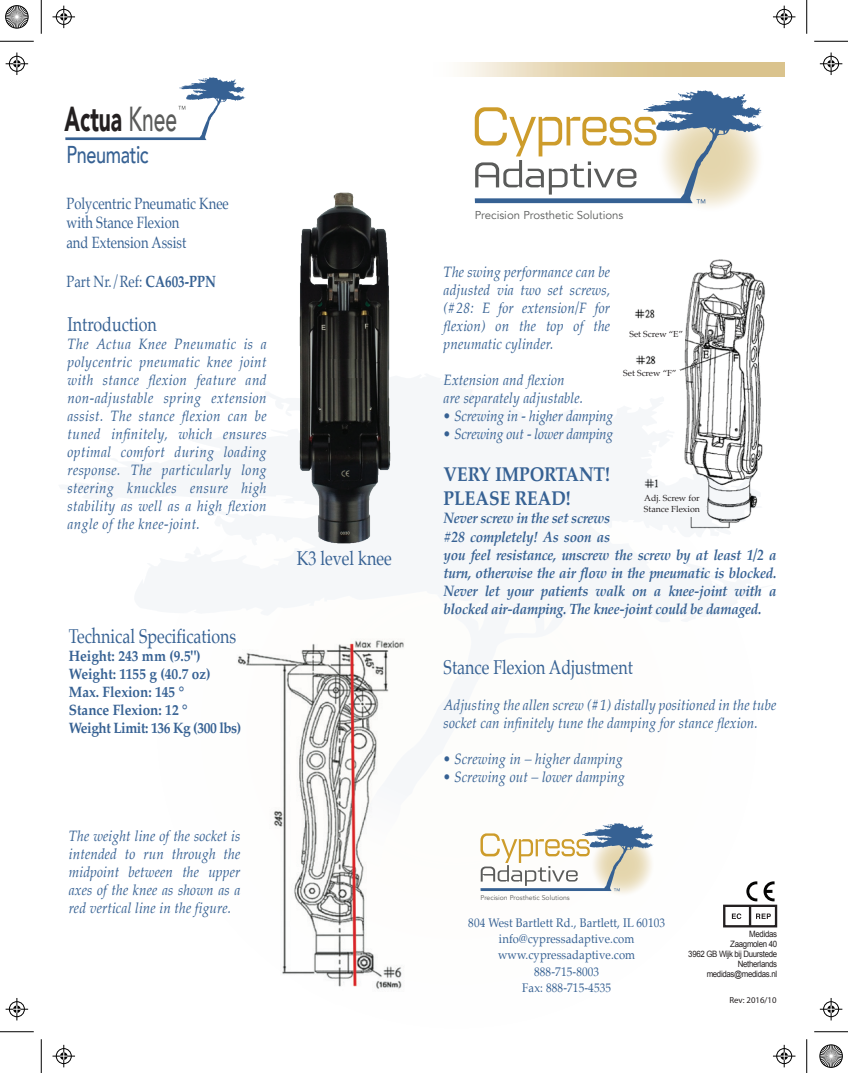
<style>
.page{position:relative;width:848px;height:1073px;background:#fff}
.page>*{position:absolute;margin:0;border:0;box-sizing:border-box;transform-origin:0 0}
.t1{font:900 34.62px "Avenir";color:#231f20;scale:.61 1}
.t2{font:500 24.25px "Avenir";letter-spacing:-.02em;color:#366193;scale:.74 1}
.t3{font:20px "Palatino";color:#366193;scale:.8 1}
.t4{font:700 20px/24px "Palatino";letter-spacing:-.005em;color:#366193;scale:.87 1}
.t5{font:16.38px/19.6px "Palatino";color:#366193;scale:.8 1}
.t6{font:italic 15px/18px "Palatino";letter-spacing:.01em;color:#366193;text-align:justify;scale:.9 1}
.t7{font:italic 700 15px/18px "Palatino";letter-spacing:-.02em;color:#366193;scale:.9 1}
.t8{font:700 15px/18px "Palatino";color:#366193;scale:.9 1}
.t9{font:italic 15px "Palatino";letter-spacing:-.01em;color:#366193;scale:.9 1}
.t10{font:italic 15px "Palatino";letter-spacing:-.015em;color:#366193;scale:.9 1}
.t11{font:12.5px/16.2px "Palatino";letter-spacing:.01em;color:#366193;text-align:center;scale:.9 1}
.t12{font:11.38px "Avenir";color:#5a5b5a}
.t13{font:8.75px/10px "Arial";letter-spacing:-.04em;color:#231f20;text-align:right;scale:.9 1}
.t14{font:8.75px/11.8px "Palatino";color:#231f20}
.t15{font:8.75px "Myriad Pro";color:#231f20}
.t16{font:6.88px "Avenir";color:#5a5b5a}
.s1{font-weight:500;color:#5a5b5a}
.s2{font-weight:700}
</style>
<div class="page">
<img style="left:635px;top:259px;width:130px;height:114px">
<div style="left:626px;top:328px;width:58px;height:16px;background:#fff"></div>
<div style="left:622px;top:370px;width:58px;height:16px;background:#fff"></div>
<svg style="left:644px;top:373px;width:119px;height:157px"></svg>
<svg style="left:292px;top:639px;width:112px;height:350px"></svg>
<svg style="left:590px;top:832px;width:64px;height:64px"></svg>
<svg style="left:460px;top:63px;width:324px;height:14px;background:#e2d0a7"></svg>
<svg style="left:656px;top:105px;width:107px;height:107px"></svg>
<svg style="left:474px;top:90px;width:289px;height:113px"></svg>
<svg style="left:480px;top:823px;width:174px;height:68px"></svg>
<svg style="left:65px;top:77px;width:181px;height:63px"></svg>
<div style="left:270px;top:190px;width:192px;height:430px;background:#f6f8fa"></div>
<img style="left:299px;top:192px;width:92px;height:352px">
<img style="left:326px;top:359px;width:35px;height:18px">
<svg style="left:746px;top:881px;width:11px;height:20px"></svg>
<svg style="left:763px;top:881px;width:11px;height:20px"></svg>
<div style="left:723px;top:904px;width:54px;height:23px;border:2px solid #231f20"></div>
<hr style="left:748px;top:905px;width:3px;height:21px;background:#231f20">
<svg style="left:731px;top:913px;width:10px;height:6px"></svg>
<svg style="left:756px;top:913px;width:14px;height:6px"></svg>
<hr style="left:0;top:41px;width:34px;height:1px;background:#000">
<hr style="left:814px;top:41px;width:34px;height:1px;background:#000">
<hr style="left:0;top:1031px;width:34px;height:1px;background:#000">
<hr style="left:814px;top:1031px;width:34px;height:1px;background:#000">
<hr style="left:41px;top:0;width:1px;height:34px;background:#000">
<hr style="left:41px;top:1039px;width:1px;height:33px;background:#000">
<hr style="left:806px;top:0;width:1px;height:34px;background:#000">
<hr style="left:806px;top:1039px;width:1px;height:33px;background:#000">
<svg style="left:52px;top:6px;width:23px;height:22px"></svg>
<svg style="left:773px;top:6px;width:22px;height:22px"></svg>
<svg style="left:52px;top:1044px;width:23px;height:23px"></svg>
<svg style="left:773px;top:1044px;width:22px;height:23px"></svg>
<svg style="left:6px;top:52px;width:22px;height:23px"></svg>
<svg style="left:6px;top:998px;width:22px;height:22px"></svg>
<svg style="left:819px;top:52px;width:23px;height:23px"></svg>
<svg style="left:819px;top:998px;width:23px;height:22px"></svg>
<svg style="left:5px;top:5px;width:24px;height:24px"></svg>
<svg style="left:819px;top:1044px;width:24px;height:24px"></svg>
<h1 class="t1" style="left:65px;top:89px;width:186px">Actua <span class="s1">Knee</span></h1>
<h2 class="t2" style="left:66px;top:133px;width:113px">Pneumatic</h2>
<p class="t5" style="left:66px;top:193px;width:204px">Polycentric Pneumatic Knee with Stance Flexion<br>and Extension Assist</p>
<p class="t5" style="left:66px;top:271px;width:188px">Part Nr./Ref: <span class="s2">CA603-PPN</span></p>
<h3 class="t3" style="left:68px;top:307px;width:113px">Introduction</h3>
<p class="t6" style="left:68px;top:334px;width:223px">The Actua Knee Pneumatic is a polycentric pneumatic knee joint with stance flexion feature and non-adjustable spring extension assist. The stance flexion can be tuned infinitely, which ensures optimal comfort during loading response. The particularly long steering knuckles ensure high stability as well as a high flexion angle of the knee-joint.</p>
<h3 class="t3" style="left:69px;top:619px;width:211px">Technical Specifications</h3>
<p class="t8" style="left:69px;top:646px;width:193px">Height: 243 mm (9.5")<br>Weight: 1155 g (40.7 oz)<br>Max. Flexion: 145 °<br>Stance Flexion: 12 °<br>Weight Limit: 136 Kg (300 lbs)</p>
<h3 class="t3" style="left:297px;top:542px;width:120px">K3 level knee</h3>
<p class="t6" style="left:69px;top:826px;width:192px">The weight line of the socket is intended to run through the midpoint between the upper axes of the knee as shown as a red vertical line in the figure.</p>
<p class="t12" style="left:474px;top:208px;width:150px">Precision Prosthetic Solutions</p>
<p class="t6" style="left:443px;top:263px;width:186px">The swing performance can be adjusted via two set screws, (#28: E for extension/F for flexion) on the top of the pneumatic cylinder.</p>
<p class="t6" style="left:443px;top:371px;width:157px">Extension and flexion are separately adjustable.</p>
<p class="t9" style="left:443px;top:403px;width:190px">• Screwing in - higher damping</p>
<p class="t10" style="left:443px;top:421px;width:190px">• Screwing out - lower damping</p>
<h3 class="t4" style="left:443px;top:462px;width:192px">VERY IMPORTANT!<br>PLEASE READ!</h3>
<p class="t7" style="left:443px;top:509px;width:371px">Never screw in the set screws<br>#28 completely! As soon as<br>you feel resistance, unscrew the screw by at least 1/2 a turn, otherwise the air flow in the pneumatic is blocked.<br>Never let your patients walk on a knee-joint with a blocked air-damping. The knee-joint could be damaged.</p>
<p class="t14" style="left:629px;top:328px;width:55px">Set Screw “E”</p>
<p class="t14" style="left:623px;top:367px;width:55px">Set Screw “F”</p>
<p class="t14" style="left:644px;top:491px;width:57px">Adj. Screw for<br>Stance Flexion</p>
<h3 class="t3" style="left:443px;top:650px;width:238px">Stance Flexion Adjustment</h3>
<p class="t6" style="left:443px;top:695px;width:371px">Adjusting the allen screw (#1) distally positioned in the tube socket can infinitely tune the damping for stance flexion.</p>
<p class="t6" style="left:443px;top:749px;width:200px">• Screwing in – higher damping</p>
<p class="t6" style="left:443px;top:767px;width:203px">• Screwing out – lower damping</p>
<p class="t16" style="left:480px;top:893px;width:91px">Precision Prosthetic Solutions</p>
<p class="t11" style="left:468px;top:914px;width:220px">804 West Bartlett Rd., Bartlett, IL 60103 info@cypressadaptive.com www.cypressadaptive.com<br>888-715-8003<br>Fax: 888-715-4535</p>
<p class="t13" style="left:688px;top:929px;width:100px">Medidas<br>Zaagmolen 40<br>3962 GB Wijk bij Duurstede<br>Netherlands medidas@medidas.nl</p>
<p class="t15" style="left:729px;top:994px;width:49px">Rev: 2016/10</p>
</div>
